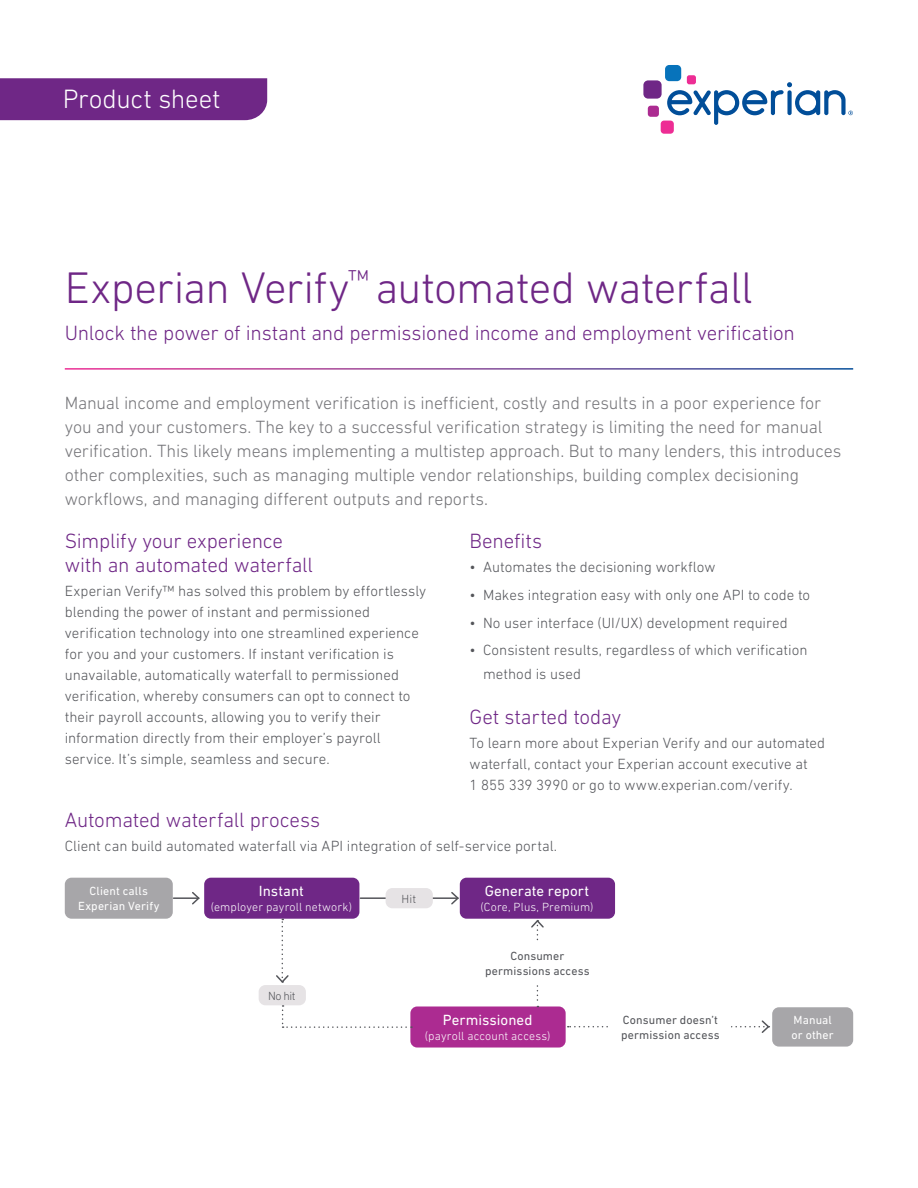
<style>
.page{position:relative;width:918px;height:1188px;background:#fff}
.page>*{position:absolute;margin:0;border:0;box-sizing:border-box;transform-origin:0 0}
.Title_heading_30_34{font:300 45px "DIN Next W1 G";letter-spacing:-.015em;color:#6f2786}
.t1{font:300 27px "DIN Next W1 G";letter-spacing:-.01em;color:#fff}
.Body_text_10_14{font:300 21px/24px "DIN Next W1 G";letter-spacing:-.01em;color:#6f2786}
.Title_subheading_14_16{font:300 21px "DIN Next W1 G";letter-spacing:-.01em;color:#6f2786}
.Headline_14_16{font:300 21px "DIN Next W1 G";letter-spacing:-.01em;color:#6f2786}
.Introduction_12_16{font:300 18px/24px "DIN Next W1 G";letter-spacing:-.01em;color:#747478}
.Body_text_10_14-2{font:300 15px/21px "DIN Next W1 G";color:#54555a}
.Subhead_10_14{font:15px "DIN Next W1 G";color:#fff}
.Subhead_10_14-2{font:300 12px "DIN Next W1 G";letter-spacing:.01em;color:#fff}
.Subhead_10_14-3{font:12px/15px "DIN Next W1 G";letter-spacing:.01em;color:#54555a;text-align:center}
.Subhead_10_14-4{font:12px/15px "DIN Next W1 G";letter-spacing:.01em;color:#fff;text-align:center}
.Subhead_10_14-5{font:300 12px "DIN Next W1 G";letter-spacing:-.035em;color:#54555a}
</style>
<div class="page">
<div style="left:0;top:78px;width:267px;height:42px;background:#6f2786"></div>
<div style="left:665px;top:65px;width:16px;height:16px;background:#0773bb;border-radius:4px"></div>
<div style="left:643px;top:80px;width:19px;height:19px;background:#6f2786;border-radius:5px"></div>
<div style="left:648px;top:106px;width:11px;height:11px;background:#ac2b91;border-radius:3px"></div>
<div style="left:661px;top:121px;width:13px;height:13px;background:#ed2d94;border-radius:3px"></div>
<div style="left:687px;top:75px;width:9px;height:9px;background:#ed2d94;border-radius:2px"></div>
<svg style="left:667px;top:82px;width:186px;height:43px"></svg>
<div style="left:65px;top:878px;width:108px;height:41px;background:#a7a6a9;border-radius:7px"></div>
<div style="left:772px;top:1007px;width:81px;height:40px;background:#a7a6a9;border-radius:7px"></div>
<div style="left:204px;top:878px;width:155px;height:41px;background:#6f2786;border-radius:7px"></div>
<div style="left:410px;top:1007px;width:156px;height:41px;background:#ac2b91;border-radius:7px"></div>
<div style="left:460px;top:878px;width:155px;height:41px;background:#6f2786;border-radius:7px"></div>
<hr style="left:174px;top:897px;width:25px;height:2px;background:#54555a">
<svg style="left:191px;top:892px;width:9px;height:13px"></svg>
<hr style="left:360px;top:897px;width:98px;height:2px;background:#54555a">
<svg style="left:450px;top:890px;width:10px;height:16px"></svg>
<svg style="left:276px;top:919px;width:13px;height:64px"></svg>
<svg style="left:530px;top:920px;width:15px;height:87px"></svg>
<div style="left:386px;top:888px;width:47px;height:20px;background:#e6e3e5;border-radius:7px"></div>
<div style="left:259px;top:985px;width:47px;height:20px;background:#e6e3e5;border-radius:7px"></div>
<svg style="left:282px;top:1005px;width:130px;height:23px"></svg>
<div style="left:477px;top:942px;width:121px;height:41px;background:#fff;border-radius:7px"></div>
<svg style="left:568px;top:1020px;width:202px;height:13px"></svg>
<div style="left:610px;top:1006px;width:121px;height:41px;background:#fff;border-radius:7px"></div>
<h2 class="t1" style="left:63px;top:83px;width:159px">Product sheet</h2>
<p class="Title_heading_30_34" style="left:65px;top:262px;width:690px">Experian Verify<sup>™</sup> automated waterfall</p>
<p class="Title_subheading_14_16" style="left:65px;top:321px;width:732px">Unlock the power of instant and permissioned income and employment verification</p>
<p class="Introduction_12_16" style="left:65px;top:391px;width:778px">Manual income and employment verification is inefficient, costly and results in a poor experience for you and your customers. The key to a successful verification strategy is limiting the need for manual verification. This likely means implementing a multistep approach. But to many lenders, this introduces other complexities, such as managing multiple vendor relationships, building complex decisioning workflows, and managing different outputs and reports.</p>
<p class="Body_text_10_14" style="left:470px;top:528px;width:74px">Benefits</p>
<p class="Body_text_10_14-2" style="left:470px;top:556px;width:247px">• Automates the decisioning workflow</p>
<p class="Body_text_10_14-2" style="left:470px;top:584px;width:342px">• Makes integration easy with only one API to code to</p>
<p class="Body_text_10_14-2" style="left:470px;top:612px;width:320px">• No user interface (UI/UX) development required</p>
<p class="Body_text_10_14-2" style="left:483px;top:638px;width:326px;line-height:24px;text-indent:-14px">• Consistent results, regardless of which verification method is used</p>
<p class="Body_text_10_14" style="left:470px;top:704px;width:153px">Get started today</p>
<p class="Body_text_10_14-2" style="left:470px;top:732px;width:357px">To learn more about Experian Verify and our automated waterfall, contact your Experian account executive at<br>1 855 339 3990 or go to www.experian.com/verify.</p>
<p class="Body_text_10_14" style="left:65px;top:528px;width:250px">Simplify your experience with an automated waterfall</p>
<p class="Body_text_10_14-2" style="left:65px;top:580px;width:363px">Experian Verify™ has solved this problem by effortlessly blending the power of instant and permissioned verification technology into one streamlined experience for you and your customers. If instant verification is unavailable, automatically waterfall to permissioned verification, whereby consumers can opt to connect to their payroll accounts, allowing you to verify their information directly from their employer’s payroll service. It’s simple, seamless and secure.</p>
<p class="Headline_14_16" style="left:65px;top:807px;width:257px">Automated waterfall process</p>
<p class="Body_text_10_14-2" style="left:65px;top:835px;width:494px">Client can build automated waterfall via API integration of self-service portal.</p>
<p class="Subhead_10_14-4" style="left:78px;top:883px;width:83px">Client calls<br>Experian Verify</p>
<p class="Subhead_10_14" style="left:259px;top:883px;width:46px">Instant</p>
<p class="Subhead_10_14-2" style="left:211px;top:900px;width:143px">(employer payroll network)</p>
<p class="Subhead_10_14-5" style="left:268px;top:989px;width:29px">No hit</p>
<p class="Subhead_10_14-5" style="left:402px;top:892px;width:16px">Hit</p>
<p class="Subhead_10_14" style="left:485px;top:883px;width:106px">Generate report</p>
<p class="Subhead_10_14-2" style="left:481px;top:900px;width:114px">(Core, Plus, Premium)</p>
<p class="Subhead_10_14-3" style="left:485px;top:948px;width:106px">Consumer permissions access</p>
<p class="Subhead_10_14" style="left:443px;top:1011px;width:91px">Permissioned</p>
<p class="Subhead_10_14-2" style="left:425px;top:1029px;width:127px">(payroll account access)</p>
<p class="Subhead_10_14-3" style="left:621px;top:1012px;width:100px;text-align:left">Consumer doesn’t permission access</p>
<p class="Subhead_10_14-4" style="left:792px;top:1012px;width:44px;text-align:left">Manual or other</p>
</div>
